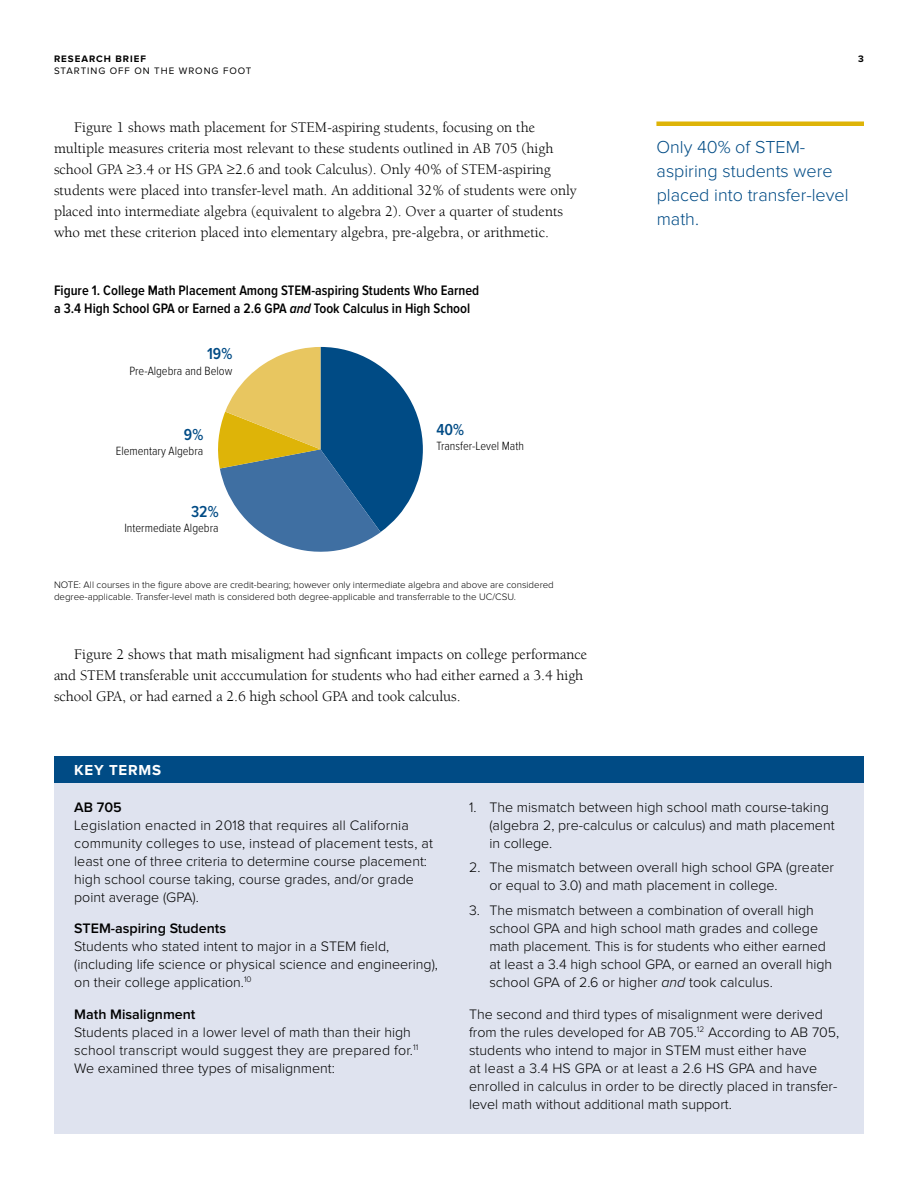
<style>
.page{position:relative;width:918px;height:1188px;background:#fff}
.page>*{position:absolute;margin:0;border:0;box-sizing:border-box;transform-origin:0 0}
.Sidebar_Text{font:286.8px "Chartwell Pies";color:#004b85}
.Quote_3-col{font:300 18px/24px "Proxima Nova";color:#004b85}
.Figure_Callout{font:600 16.5px "Proxima Nova Cond";color:#004b85}
.Body{font:15px/21px "Berkeley UC Davis";color:#000}
.Sidebard_Subhead{font:700 15px "Proxima Nova";letter-spacing:.05em;color:#fff}
.Sidebar_Text-2{font:300 14.25px/18px "Proxima Nova";color:#000}
.Figure_Subhead{font:600 14.25px/18px "Proxima Nova Cond";color:#000}
.Figure_Text{font:300 12.3px "Proxima Nova Cond";color:#000}
.Footnote{font:300 9.75px/12px "Proxima Nova";color:#000}
.t1{font:9.75px "Proxima Nova";letter-spacing:.1em;color:#000}
.Folio{font:700 9.75px "Proxima Nova";letter-spacing:.1em;color:#000}
.s1{font-style:italic}
.s2{color:#3f6fa2}
.s3{color:#e8c660}
.s4{font-weight:600}
</style>
<div class="page">
<div style="left:54px;top:756px;width:810px;height:378px;background:#dfe3ef"></div>
<div style="left:54px;top:756px;width:810px;height:27px;background:#004b85"></div>
<div style="left:656px;top:121px;width:208px;height:5px;background:#deb408"></div>
<p class="Folio" style="left:54px;top:54px;width:94px">RESEARCH BRIEF</p>
<p class="t1" style="left:54px;top:66px;width:199px">STARTING OFF ON THE WRONG FOOT</p>
<p class="Body" style="left:54px;top:117px;width:524px;text-indent:20px">Figure 1 shows math placement for STEM-aspiring students, focusing on the multiple measures criteria most relevant to these students outlined in AB 705 (high school GPA ≥3.4 or HS GPA ≥2.6 and took Calculus). Only 40% of STEM-aspiring students were placed into transfer-level math. An additional 32% of students were only placed into intermediate algebra (equivalent to algebra 2). Over a quarter of students who met these criterion placed into elementary algebra, pre-algebra, or arithmetic.</p>
<p class="Figure_Subhead" style="left:54px;top:282px;width:427px">Figure 1. College Math Placement Among STEM-aspiring Students Who Earned a 3.4 High School GPA or Earned a 2.6 GPA <span class="s1">and</span> Took Calculus in High School</p>
<p class="Sidebar_Text" style="left:204px;top:273px;width:452px">40<span class="s2">32</span><span class="s3">19</span></p>
<p class="Figure_Callout" style="left:207px;top:345px;width:27px">19%</p>
<p class="Figure_Text" style="left:129px;top:364px;width:104px">Pre-Algebra and Below</p>
<p class="Figure_Callout" style="left:184px;top:425px;width:21px">9%</p>
<p class="Figure_Text" style="left:116px;top:444px;width:89px">Elementary Algebra</p>
<p class="Figure_Callout" style="left:191px;top:502px;width:29px">32%</p>
<p class="Figure_Text" style="left:124px;top:521px;width:96px">Intermediate Algebra</p>
<p class="Figure_Callout" style="left:436px;top:420px;width:29px">40%</p>
<p class="Figure_Text" style="left:436px;top:440px;width:89px">Transfer-Level Math</p>
<p class="Footnote" style="left:54px;top:579px;width:501px">NOTE: All courses in the figure above are credit-bearing; however only intermediate algebra and above are considered degree-applicable. Transfer-level math is considered both degree-applicable and transferrable to the UC/CSU.</p>
<p class="Body" style="left:54px;top:643px;width:535px;text-indent:20px">Figure 2 shows that math misaligment had signficant impacts on college performance and STEM transferable unit acccumulation for students who had either earned a 3.4 high school GPA, or had earned a 2.6 high school GPA and took calculus.</p>
<p class="Folio" style="left:858px;top:54px;width:7px">3</p>
<p class="Quote_3-col" style="left:656px;top:136px;width:194px">Only 40% of STEM&shy;aspiring students were placed into transfer-level math.</p>
<p class="Sidebard_Subhead" style="left:74px;top:764px;width:88px">KEY TERMS</p>
<p class="Sidebar_Text-2" style="left:74px;top:798px;width:360px"><span class="s4">AB 705<br></span>Legislation enacted in 2018 that requires all California community colleges to use, instead of placement tests, at least one of three criteria to determine course placement: high school course taking, course grades, and/or grade point average (GPA).</p>
<p class="Sidebar_Text-2" style="left:74px;top:920px;width:365px"><span class="s4">STEM-aspiring Students<br></span>Students who stated intent to major in a STEM field, (including life science or physical science and engineering), on their college application.<sup>10</sup></p>
<p class="Sidebar_Text-2" style="left:74px;top:1005px;width:346px"><span class="s4">Math Misalignment<br></span>Students placed in a lower level of math than their high school transcript would suggest they are prepared for.<sup>11<br></sup>We examined three types of misalignment:</p>
<p class="Sidebar_Text-2" style="left:489px;top:798px;width:347px;text-indent:-20px">1. The mismatch between high school math course-taking (algebra 2, pre-calculus or calculus) and math placement in college.</p>
<p class="Sidebar_Text-2" style="left:489px;top:859px;width:346px;text-indent:-20px">2. The mismatch between overall high school GPA (greater or equal to 3.0) and math placement in college.</p>
<p class="Sidebar_Text-2" style="left:489px;top:902px;width:344px;text-indent:-20px">3. The mismatch between a combination of overall high school GPA and high school math grades and college math placement. This is for students who either earned at least a 3.4 high school GPA, or earned an overall high school GPA of 2.6 or higher <span class="s1">and</span> took calculus.</p>
<p class="Sidebar_Text-2" style="left:469px;top:1005px;width:372px">The second and third types of misalignment were derived from the rules developed for AB 705.<sup>12</sup> According to AB 705, students who intend to major in STEM must either have<br>at least a 3.4 HS GPA or at least a 2.6 HS GPA and have enrolled in calculus in order to be directly placed in transfer&shy;level math without additional math support.</p>
</div>
